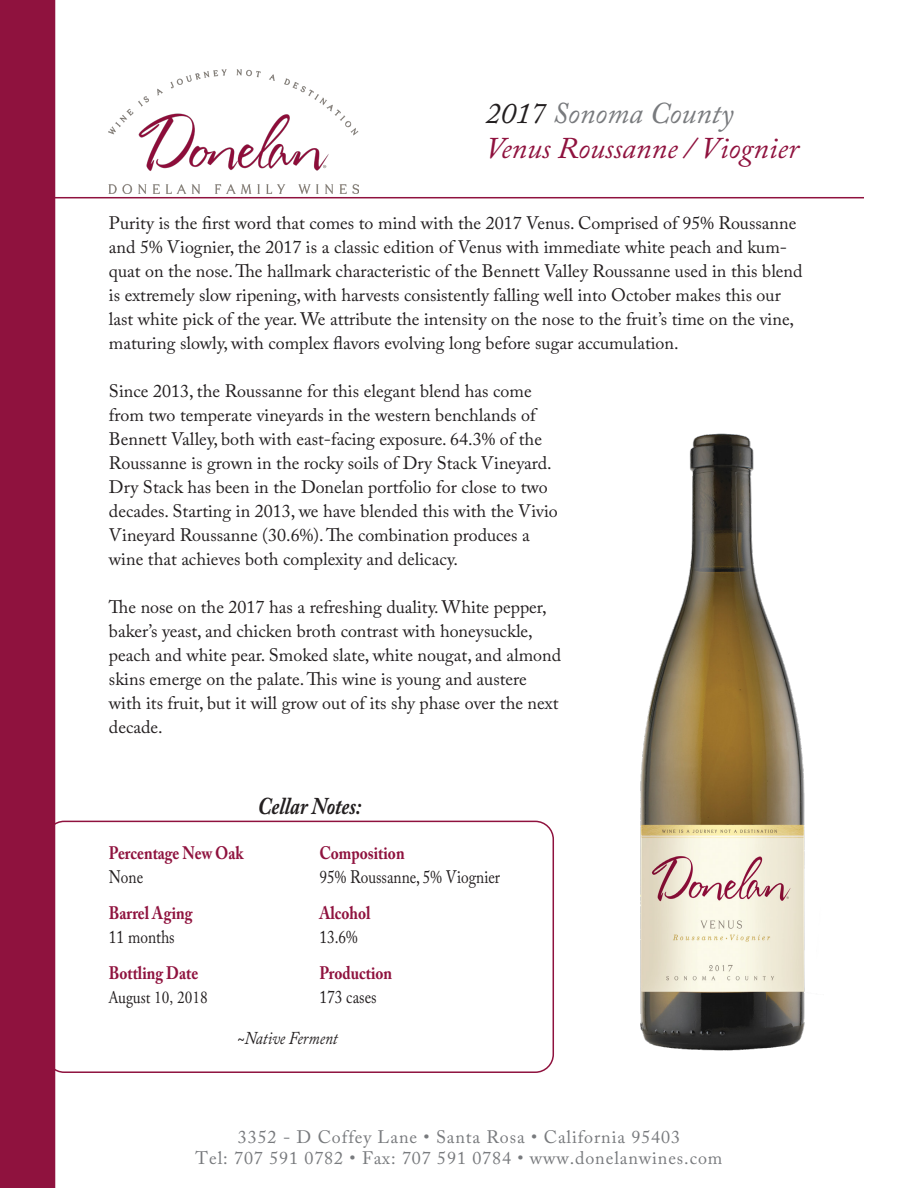
<style>
.page{position:relative;width:918px;height:1188px;background:#fff}
.page>*{position:absolute;margin:0;border:0;box-sizing:border-box;transform-origin:0 0}
.t1{font:italic 30px "Adobe Caslon Pro";color:#8f123e}
.t2{font:italic 30px "Adobe Caslon Pro";color:#787a7d}
.t3{font:italic 700 24px "Adobe Caslon Pro";color:#231f20;scale:.85 1}
.t4{font:18px/24px "Adobe Caslon Pro";color:#231f20}
.t5{font:18px "Adobe Caslon Pro";letter-spacing:.05em;color:#787a7d}
.t6{font:700 18px "Adobe Caslon Pro";color:#8f123e;scale:.85 1}
.t7{font:18px "Adobe Caslon Pro";color:#231f20;scale:.85 1}
.t8{font:italic 18px "Adobe Caslon Pro";color:#231f20;scale:.85 1}
.t9{font:18px "Adobe Garamond Pro";color:#231f20;scale:.85 1}
.s1{color:#231f20}
</style>
<div class="page">
<img style="left:109px;top:70px;width:249px;height:124px">
<hr style="left:54px;top:197px;width:810px;height:1px;background:#8f123e">
<div style="left:0;top:0;width:55px;height:1188px;background:#8f123e"></div>
<div style="left:45px;top:821px;width:509px;height:252px;border:2px solid #8f123e;border-radius:18px"></div>
<img style="left:640px;top:433px;width:165px;height:618px">
<p class="t2" style="left:486px;top:95px;width:249px"><span class="s1">2017</span> Sonoma County</p>
<p class="t1" style="left:486px;top:130px;width:314px">Venus Roussanne / Viognier</p>
<p class="t4" style="left:109px;top:211px;width:695px">Purity is the first word that comes to mind with the 2017 Venus. Comprised of 95% Roussanne and 5% Viognier, the 2017 is a classic edition of Venus with immediate white peach and kum&shy;quat on the nose. The hallmark characteristic of the Bennett Valley Roussanne used in this blend is extremely slow ripening, with harvests consistently falling well into October makes this our last white pick of the year. We attribute the intensity on the nose to the fruit’s time on the vine, maturing slowly, with complex flavors evolving long before sugar accumulation.</p>
<p class="t4" style="left:109px;top:379px;width:450px">Since 2013, the Roussanne for this elegant blend has come from two temperate vineyards in the western benchlands of Bennett Valley, both with east-facing exposure. 64.3% of the Roussanne is grown in the rocky soils of Dry Stack Vineyard.<br>Dry Stack has been in the Donelan portfolio for close to two decades. Starting in 2013, we have blended this with the Vivio Vineyard Roussanne (30.6%). The combination produces a wine that achieves both complexity and delicacy.</p>
<p class="t4" style="left:109px;top:595px;width:454px">The nose on the 2017 has a refreshing duality. White pepper, baker’s yeast, and chicken broth contrast with honeysuckle, peach and white pear. Smoked slate, white nougat, and almond skins emerge on the palate. This wine is young and austere with its fruit, but it will grow out of its shy phase over the next decade.</p>
<p class="t3" style="left:258px;top:791px;width:123px">Cellar Notes:</p>
<p class="t6" style="left:109px;top:842px;width:160px">Percentage New Oak</p>
<p class="t7" style="left:109px;top:866px;width:42px">None</p>
<p class="t6" style="left:109px;top:902px;width:100px">Barrel Aging</p>
<p class="t7" style="left:109px;top:926px;width:79px">11 months</p>
<p class="t6" style="left:109px;top:962px;width:107px">Bottling Date</p>
<p class="t9" style="left:109px;top:987px;width:118px">August 10, 2018</p>
<p class="t6" style="left:319px;top:842px;width:102px">Composition</p>
<p class="t7" style="left:319px;top:866px;width:214px">95% Roussanne, 5% Viognier</p>
<p class="t6" style="left:319px;top:902px;width:62px">Alcohol</p>
<p class="t7" style="left:319px;top:926px;width:47px">13.6%</p>
<p class="t6" style="left:319px;top:962px;width:87px">Production</p>
<p class="t7" style="left:319px;top:986px;width:69px">173 cases</p>
<p class="t8" style="left:237px;top:1027px;width:120px">~Native Ferment</p>
<p class="t5" style="left:238px;top:1126px;width:444px">3352 - D Coffey Lane • Santa Rosa • California 95403</p>
<p class="t5" style="left:196px;top:1147px;width:528px">Tel: 707 591 0782 • Fax: 707 591 0784 • www.donelanwines.com</p>
</div>
